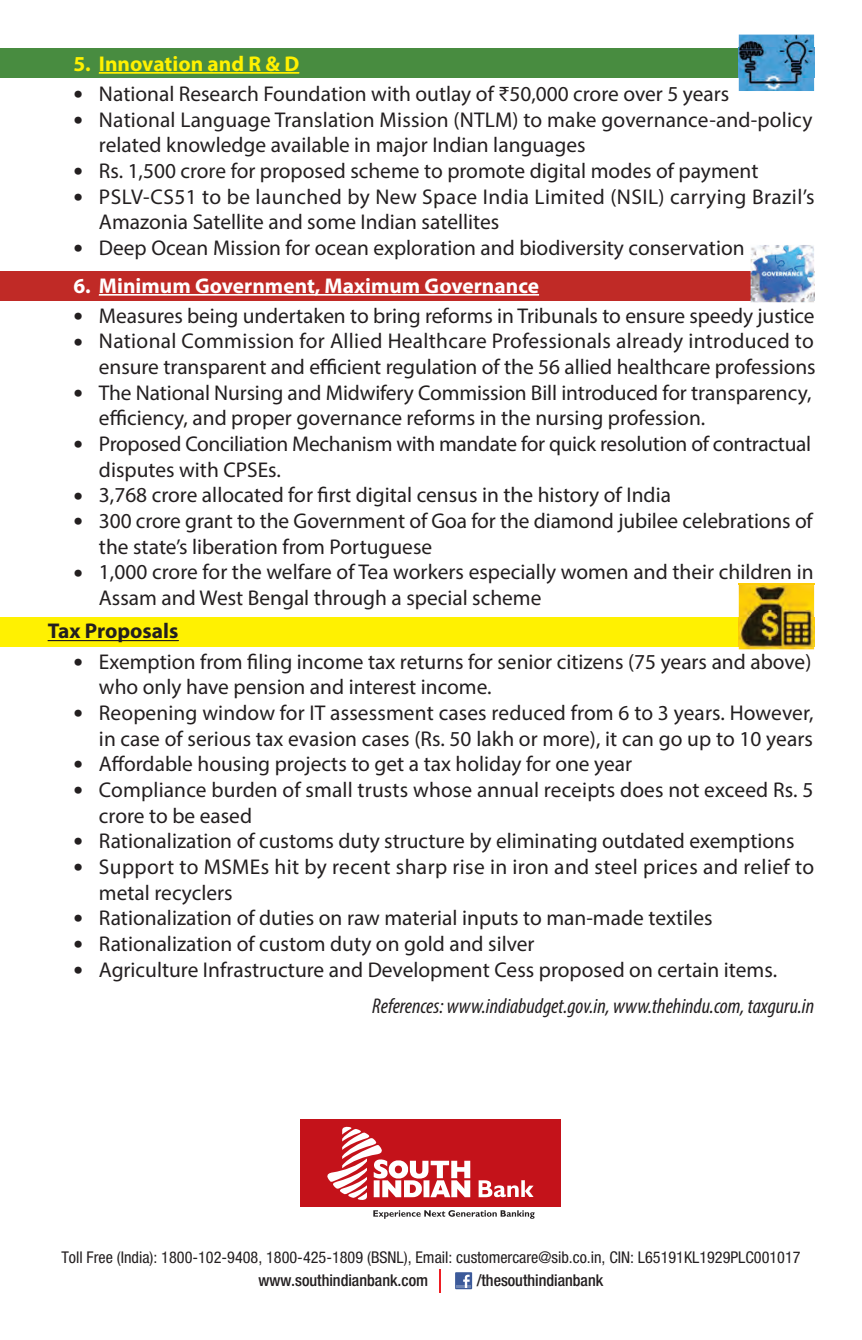
<style>
.page{position:relative;width:862px;height:1340px;background:#fff}
.page>*{position:absolute;margin:0;border:0;box-sizing:border-box;transform-origin:0 0}
.t1{font:21.38px/25.7px "Myriad Pro";color:#231f20}
.t2{font:21.38px/25.7px "Myriad Pro";letter-spacing:.02em;color:#231f20}
.t3{font:700 21.38px "Myriad Pro";color:#fff}
.t4{font:700 21.38px "Myriad Pro";color:#fff101}
.t5{font:700 21.38px "Myriad Pro";color:#231f20}
.t6{font:16.2px "Heavenetica Cond 5 SH";color:#231f20}
.t7{font:16.2px "Heavenetica Cond 6 Med SH";color:#231f20}
.s1{font-size:33.75px}
.s2{font-style:italic;font-stretch:condensed}
</style>
<div class="page">
<div style="left:0;top:48px;width:813px;height:30px;background:#488c40"></div>
<div style="left:0;top:271px;width:813px;height:30px;background:#c02a26"></div>
<div style="left:0;top:617px;width:813px;height:30px;background:#fff101"></div>
<svg style="left:99px;top:72px;width:200px;height:1px"></svg>
<svg style="left:99px;top:294px;width:439px;height:1px"></svg>
<svg style="left:48px;top:640px;width:130px;height:1px"></svg>
<div style="left:300px;top:1119px;width:261px;height:87px;background:#c4121a"></div>
<svg style="left:327px;top:1126px;width:206px;height:74px"></svg>
<svg style="left:373px;top:1210px;width:161px;height:8px"></svg>
<svg style="left:455px;top:1272px;width:17px;height:17px"></svg>
<svg style="left:456px;top:1274px;width:14px;height:13px"></svg>
<hr style="left:439px;top:1269px;width:2px;height:23px;background:#ee1d23">
<img style="left:738px;top:583px;width:75px;height:66px">
<img style="left:738px;top:617px;width:75px;height:30px">
<img style="left:750px;top:245px;width:63px;height:57px">
<img style="left:750px;top:271px;width:63px;height:30px">
<img style="left:738px;top:35px;width:75px;height:56px">
<img style="left:738px;top:48px;width:75px;height:30px">
<p class="t4" style="left:73px;top:56px;width:227px">5. Innovation and R &amp; D</p>
<p class="t1" style="left:73px;top:82px;width:657px"><span class="s1">•</span> National Research Foundation with outlay of ₹50,000 crore over 5 years</p>
<p class="t1" style="left:99px;top:108px;width:714px;text-indent:-26px"><span class="s1">•</span> National Language Translation Mission (NTLM) to make governance-and-policy related knowledge available in major Indian languages</p>
<p class="t1" style="left:73px;top:159px;width:686px"><span class="s1">•</span> Rs. 1,500 crore for proposed scheme to promote digital modes of payment</p>
<p class="t2" style="left:99px;top:185px;width:717px;text-indent:-26px"><span class="s1">•</span> PSLV-CS51 to be launched by New Space India Limited (NSIL) carrying Brazil’s<br>Amazonia Satellite and some Indian satellites</p>
<p class="t1" style="left:73px;top:236px;width:672px"><span class="s1">•</span> Deep Ocean Mission for ocean exploration and biodiversity conservation</p>
<p class="t3" style="left:73px;top:278px;width:467px">6. Minimum Government, Maximum Governance</p>
<p class="t1" style="left:73px;top:304px;width:742px"><span class="s1">•</span> Measures being undertaken to bring reforms in Tribunals to ensure speedy justice</p>
<p class="t1" style="left:73px;top:330px;width:743px;text-align:right"><span class="s1">•</span> National Commission for Allied Healthcare Professionals already introduced to ensure transparent and efficient regulation of the 56 allied healthcare professions</p>
<p class="t1" style="left:99px;top:381px;width:713px;text-indent:-26px"><span class="s1">•</span> The National Nursing and Midwifery Commission Bill introduced for transparency, efficiency, and proper governance reforms in the nursing profession.</p>
<p class="t1" style="left:99px;top:433px;width:713px;text-indent:-26px"><span class="s1">•</span> Proposed Conciliation Mechanism with mandate for quick resolution of contractual disputes with CPSEs.</p>
<p class="t1" style="left:73px;top:484px;width:598px"><span class="s1">•</span> 3,768 crore allocated for first digital census in the history of India</p>
<p class="t1" style="left:99px;top:510px;width:715px;text-indent:-26px"><span class="s1">•</span> 300 crore grant to the Government of Goa for the diamond jubilee celebrations of the state’s liberation from Portuguese</p>
<p class="t1" style="left:99px;top:561px;width:715px;text-indent:-26px"><span class="s1">•</span> 1,000 crore for the welfare of Tea workers especially women and their children in<br>Assam and West Bengal through a special scheme</p>
<p class="t5" style="left:48px;top:624px;width:132px">Tax Proposals</p>
<p class="t1" style="left:99px;top:650px;width:713px;text-indent:-26px"><span class="s1">•</span> Exemption from filing income tax returns for senior citizens (75 years and above) who only have pension and interest income.</p>
<p class="t1" style="left:73px;top:701px;width:741px;text-align:right"><span class="s1">•</span> Reopening window for IT assessment cases reduced from 6 to 3 years. However, in case of serious tax evasion cases (Rs. 50 lakh or more), it can go up to 10 years</p>
<p class="t1" style="left:73px;top:753px;width:560px"><span class="s1">•</span> Affordable housing projects to get a tax holiday for one year</p>
<p class="t1" style="left:99px;top:778px;width:715px;text-indent:-26px"><span class="s1">•</span> Compliance burden of small trusts whose annual receipts does not exceed Rs. 5 crore to be eased</p>
<p class="t1" style="left:73px;top:829px;width:722px"><span class="s1">•</span> Rationalization of customs duty structure by eliminating outdated exemptions</p>
<p class="t1" style="left:99px;top:855px;width:716px;text-indent:-26px"><span class="s1">•</span> Support to MSMEs hit by recent sharp rise in iron and steel prices and relief to metal recyclers</p>
<p class="t1" style="left:73px;top:906px;width:640px"><span class="s1">•</span> Rationalization of duties on raw material inputs to man-made textiles</p>
<p class="t1" style="left:73px;top:932px;width:462px"><span class="s1">•</span> Rationalization of custom duty on gold and silver</p>
<p class="t1" style="left:372px;top:953px;width:443px;line-height:36px;text-indent:-299px"><span class="s1">•</span> Agriculture Infrastructure and Development Cess proposed on certain items.<br><span class="s2">References: www.indiabudget.gov.in, www.thehindu.com, taxguru.in</span></p>
<p class="t6" style="left:61px;top:1247px;width:740px">Toll Free (India): 1800-102-9408, 1800-425-1809 (BSNL), Email: customercare@sib.co.in, CIN: L65191KL1929PLC001017</p>
<p class="t7" style="left:258px;top:1270px;width:171px">www.southindianbank.com</p>
<p class="t7" style="left:476px;top:1270px;width:128px">/thesouthindianbank</p>
</div>
